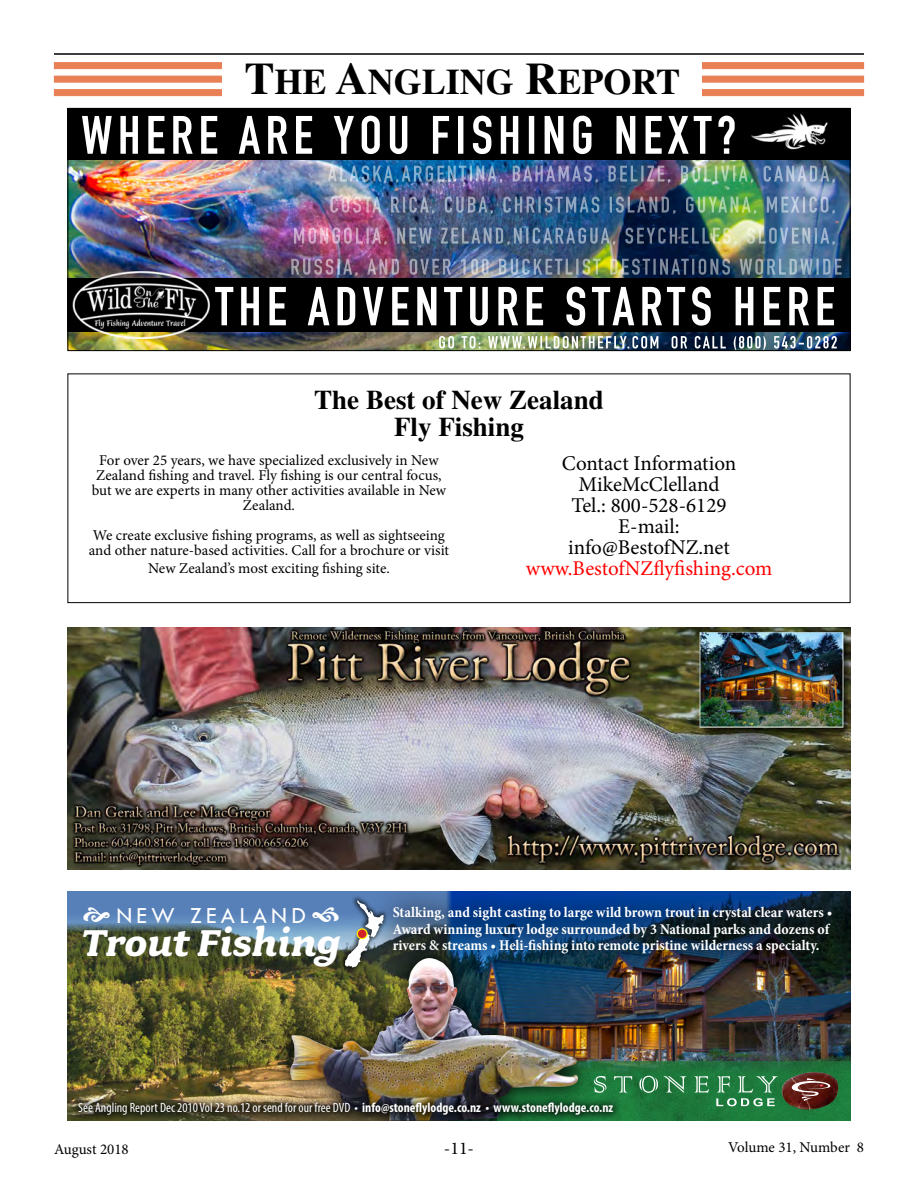
<style>
.page{position:relative;width:918px;height:1188px;background:#fff}
.page>*{position:absolute;margin:0;border:0;box-sizing:border-box;transform-origin:0 0}
.t1{font:italic 700 41.85px "Fairplex Wide";color:#fff}
.t2{font:700 36px "Times LT Std";color:#000}
.t3{font:700 27px/27px "Times LT Std";color:#000;text-align:center}
.t4{font:23.85px "Tw Cen";letter-spacing:.175em;color:#fff}
.t5{font:21px/21px "Minion Pro";color:#000;text-align:center}
.t6{font:21px "Minion Pro";color:#f00}
.t7{font:18px "Minion Pro";color:#000}
.t8{font:15px/15px "Minion Pro";color:#000;text-align:center}
.t9{font:700 condensed 15px/16.5px "Minion Pro";color:#fff}
.t10{font:condensed 13.5px "Myriad Pro";color:#fff}
.s1{font-size:45px}
.s2{font-weight:700}
</style>
<div class="page">
<div style="left:54px;top:62px;width:810px;height:7px;background:#e87f55;border:1px solid #e87f55"></div>
<div style="left:54px;top:76px;width:810px;height:6px;background:#e87f55"></div>
<div style="left:54px;top:89px;width:810px;height:7px;background:#e87f55;border:1px solid #e87f55"></div>
<hr style="left:54px;top:53px;width:810px;height:2px;background:#000">
<div style="left:223px;top:58px;width:479px;height:42px;background:#fff"></div>
<img style="left:70px;top:159px;width:778px;height:190px">
<img style="left:70px;top:278px;width:778px;height:54px">
<img style="left:70px;top:110px;width:778px;height:49px">
<div style="left:68px;top:108px;width:782px;height:243px;border:1px solid #000"></div>
<div style="left:68px;top:374px;width:782px;height:229px;border:1px solid #000"></div>
<img style="left:68px;top:627px;width:782px;height:243px">
<img style="left:68px;top:967px;width:204px;height:153px">
<img style="left:596px;top:977px;width:254px;height:85px">
<svg style="left:68px;top:891px;width:245px;height:76px;background:#526d79"></svg>
<div style="left:369px;top:891px;width:481px;height:86px;background:#000;opacity:.75"></div>
<img style="left:596px;top:1062px;width:254px;height:58px">
<svg style="left:596px;top:1076px;width:10px;height:17px"></svg>
<svg style="left:614px;top:1076px;width:18px;height:17px"></svg>
<svg style="left:639px;top:1076px;width:19px;height:17px"></svg>
<svg style="left:664px;top:1076px;width:22px;height:17px"></svg>
<svg style="left:694px;top:1076px;width:15px;height:17px"></svg>
<svg style="left:716px;top:1076px;width:62px;height:30px;background:#499562"></svg>
<img style="left:780px;top:1072px;width:60px;height:38px">
<svg style="left:792px;top:1078px;width:38px;height:23px"></svg>
<div style="left:272px;top:940px;width:324px;height:180px;background:#000;opacity:.75"></div>
<img style="left:288px;top:958px;width:291px;height:135px">
<div style="left:69px;top:1093px;width:554px;height:27px;background:#000;opacity:.75"></div>
<svg style="left:83px;top:907px;width:27px;height:15px"></svg>
<img style="left:313px;top:891px;width:85px;height:85px">
<h2 class="t2" style="left:245px;top:60px;width:437px"><span class="s1">T</span>HE <span class="s1">A</span>NGLING <span class="s1">R</span>EPORT</h2>
<h3 class="t3" style="left:314px;top:386px;width:291px">The Best of New Zealand<br>Fly Fishing</h3>
<p class="t8" style="left:92px;top:453px;width:356px">For over 25 years, we have specialized exclusively in New Zealand fishing and travel. Fly fishing is our central focus, but we are experts in many other activities available in New Zealand.</p>
<p class="t8" style="left:89px;top:528px;width:362px;text-align:left">We create exclusive fishing programs, as well as sightseeing and other nature-based activities. Call for a brochure or visit</p>
<p class="t8" style="left:148px;top:561px;width:243px">New Zealand’s most exciting fishing site.</p>
<h3 class="t5" style="left:562px;top:453px;width:176px">Contact Information<br>MikeMcClelland<br>Tel.: 800-528-6129<br>E-mail: info@BestofNZ.net</h3>
<h3 class="t6" style="left:526px;top:554px;width:248px">www.BestofNZflyfishing.com</h3>
<h3 class="t4" style="left:116px;top:901px;width:191px">NEW ZEALAND</h3>
<h1 class="t1" style="left:82px;top:919px;width:260px">Trout Fishing</h1>
<p class="t9" style="left:393px;top:904px;width:441px">Stalking, and sight casting to large wild brown trout in crystal clear waters •<br>Award winning luxury lodge surrounded by 3 National parks and dozens of rivers &amp; streams • Heli-fishing into remote pristine wilderness a specialty.</p>
<p class="t10" style="left:78px;top:1100px;width:537px">See Angling Report Dec 2010 Vol 23 no.12 or send for our free DVD • <span class="s2">info@stoneflylodge.co.nz • www.stoneflylodge.co.nz</span></p>
<p class="t8" style="left:54px;top:1142px;width:76px">August 2018</p>
<p class="t7" style="left:444px;top:1136px;width:32px">-11-</p>
<p class="t8" style="left:728px;top:1139px;width:137px">Volume 31, Number 8</p>
</div>
